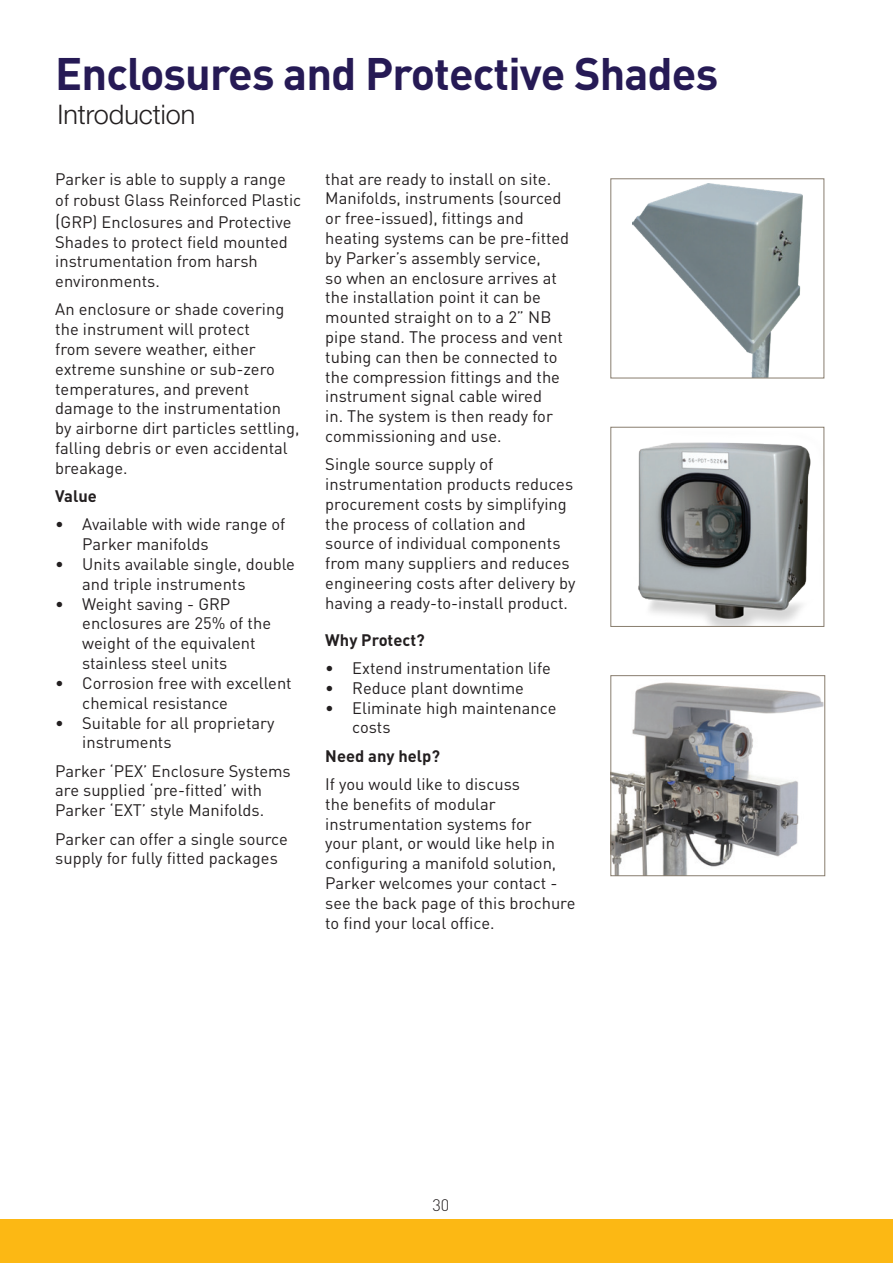
<style>
.page{position:relative;width:893px;height:1263px;background:#fff}
.page>*{position:absolute;margin:0;border:0;box-sizing:border-box;transform-origin:0 0}
.t1{font:700 45px "DINOT";letter-spacing:-.02em;color:#261a55}
.t2{font:300 27px "Helvetica Neue LT Std";color:#231f20}
.t3{font:16.5px/19.8px "DINOT";color:#231f20}
.t4{font:700 16.5px "DINOT";color:#231f20}
.t5{font:300 16.5px "DINOT";color:#231f20}
.s1{font-size:18px}
</style>
<div class="page">
<div style="left:0;top:1219px;width:893px;height:44px;background:#fcb814"></div>
<img style="left:612px;top:682px;width:211px;height:192px">
<div style="left:610px;top:675px;width:215px;height:201px;border:1px solid #887d6e"></div>
<img style="left:632px;top:183px;width:170px;height:193px">
<div style="left:610px;top:178px;width:214px;height:200px;border:1px solid #887d6e"></div>
<img style="left:638px;top:442px;width:173px;height:183px">
<div style="left:610px;top:427px;width:214px;height:200px;border:1px solid #887d6e"></div>
<h1 class="t1" style="left:55px;top:43px;width:664px">Enclosures and Protective Shades</h1>
<h2 class="t2" style="left:57px;top:98px;width:140px">Introduction</h2>
<p class="t3" style="left:55px;top:167px;width:247px;line-height:21.6px">Parker is able to supply a range of robust Glass Reinforced Plastic <span class="s1">(</span>GRP) Enclosures and Protective</p>
<p class="t3" style="left:55px;top:231px;width:234px">Shades to protect field mounted instrumentation from harsh environments.</p>
<p class="t3" style="left:55px;top:299px;width:246px">An enclosure or shade covering the instrument will protect<br>from severe weather, either extreme sunshine or sub-zero temperatures, and prevent damage to the instrumentation by airborne dirt particles settling, falling debris or even accidental breakage.</p>
<p class="t4" style="left:55px;top:485px;width:43px">Value</p>
<p class="t3" style="left:82px;top:514px;width:205px;text-indent:-27px">• Available with wide range of<br>Parker manifolds</p>
<p class="t3" style="left:82px;top:553px;width:214px;text-indent:-27px">• Units available single, double and triple instruments</p>
<p class="t3" style="left:82px;top:593px;width:190px;text-indent:-27px">• Weight saving - GRP enclosures are 25% of the weight of the equivalent stainless steel units</p>
<p class="t3" style="left:82px;top:672px;width:211px;text-indent:-27px">• Corrosion free with excellent chemical resistance</p>
<p class="t3" style="left:82px;top:712px;width:194px;text-indent:-27px">• Suitable for all proprietary instruments</p>
<p class="t3" style="left:55px;top:760px;width:237px">Parker ‘PEX’ Enclosure Systems are supplied ‘pre-fitted’ with<br>Parker ‘EXT’ style Manifolds.</p>
<p class="t3" style="left:55px;top:828px;width:234px">Parker can offer a single source supply for fully fitted packages</p>
<p class="t3" style="left:325px;top:168px;width:245px">that are ready to install on site.<br>Manifolds, instruments (sourced or free-issued), fittings and heating systems can be pre-fitted by Parker’s assembly service,<br>so when an enclosure arrives at the installation point it can be mounted straight on to a 2” NB pipe stand. The process and vent tubing can then be connected to the compression fittings and the instrument signal cable wired<br>in. The system is then ready for commissioning and use.</p>
<p class="t3" style="left:325px;top:454px;width:252px">Single source supply of instrumentation products reduces procurement costs by simplifying the process of collation and source of individual components from many suppliers and reduces engineering costs after delivery by having a ready-to-install product.</p>
<p class="t4" style="left:325px;top:628px;width:101px">Why Protect?</p>
<p class="t3" style="left:325px;top:657px;width:227px">• Extend instrumentation life</p>
<p class="t3" style="left:325px;top:677px;width:200px">• Reduce plant downtime</p>
<p class="t3" style="left:352px;top:697px;width:206px;text-indent:-27px">• Eliminate high maintenance costs</p>
<p class="t4" style="left:325px;top:744px;width:116px">Need any help?</p>
<p class="t3" style="left:325px;top:773px;width:252px">If you would like to discuss<br>the benefits of modular instrumentation systems for<br>your plant, or would like help in configuring a manifold solution,<br>Parker welcomes your contact - see the back page of this brochure to find your local office.</p>
<p class="t5" style="left:432px;top:1193px;width:18px">30</p>
</div>
